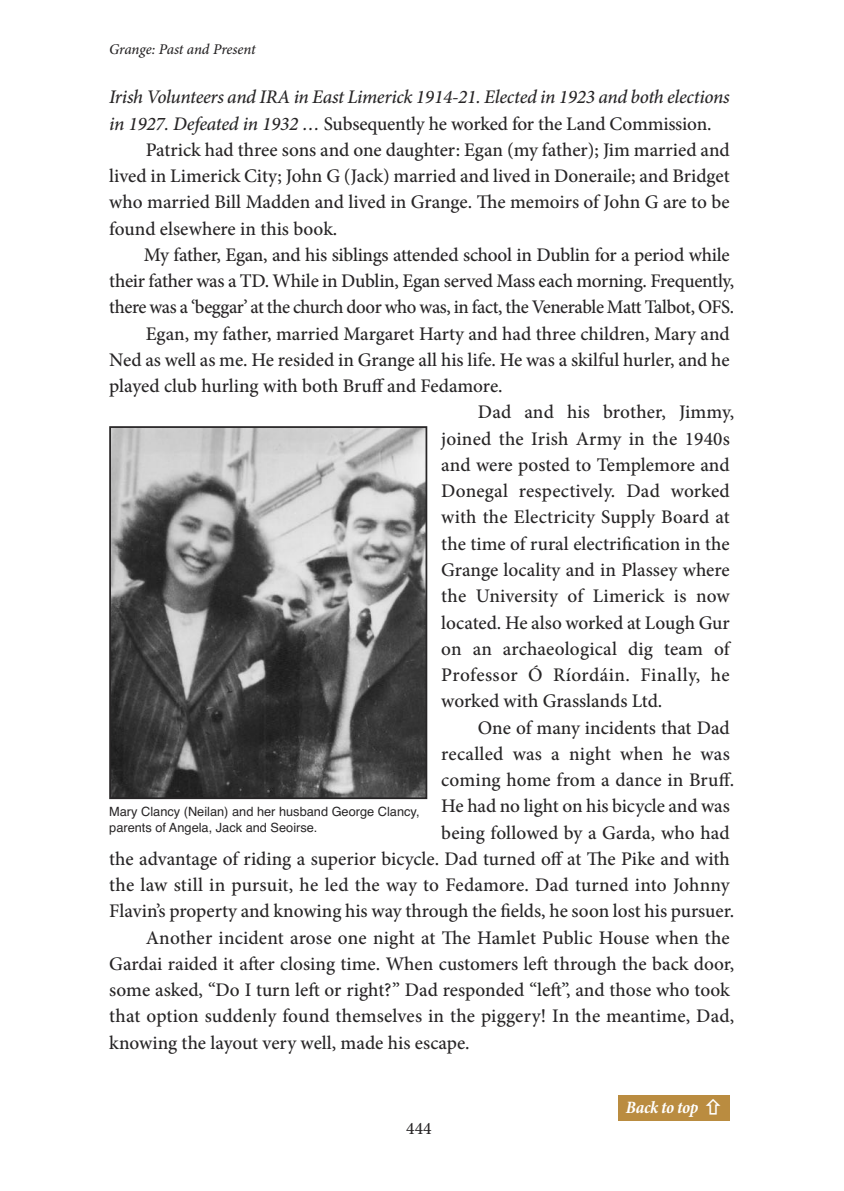
<style>
.page{position:relative;width:844px;height:1191px;background:#fff}
.page>*{position:absolute;margin:0;border:0;box-sizing:border-box;transform-origin:0 0}
.t1{font:500 19.25px "Minion Pro";color:#272526}
.t2{font:500 19.25px "Minion Pro";letter-spacing:-.02em;color:#272526}
.t3{font:italic 500 19.25px "Minion Pro";letter-spacing:-.015em;color:#272526}
.t4{font:500 19.25px "Minion Pro";letter-spacing:.02em;color:#272526}
.t5{font:italic 700 condensed 17.5px "Minion Pro";letter-spacing:-.02em;color:#fff}
.t6{font:500 17.5px "Minion Pro";color:#272526}
.t7{font:italic 500 14.88px "Minion Pro";letter-spacing:-.01em;color:#272526}
.t8{font:12.78px/15.8px "Helvetica";color:#272526}
.s1{font-style:italic}
</style>
<div class="page">
<img style="left:112px;top:429px;width:312px;height:367px">
<div style="left:109px;top:426px;width:318px;height:373px;border:2px solid #272526"></div>
<div style="left:617px;top:1095px;width:112px;height:25px;background:#ba8c40"></div>
<p class="t7" style="left:109px;top:39px;width:148px">Grange: Past and Present</p>
<p class="t3" style="left:109px;top:84px;width:622px">Irish Volunteers and IRA in East Limerick 1914-21. Elected in 1923 and both elections</p>
<p class="t1" style="left:109px;top:110px;width:603px"><span class="s1">in 1927. Defeated in 1932 …</span> Subsequently he worked for the Land Commission.</p>
<p class="t1" style="left:146px;top:137px;width:585px">Patrick had three sons and one daughter: Egan (my father); Jim married and</p>
<p class="t1" style="left:109px;top:163px;width:622px">lived in Limerick City; John G (Jack) married and lived in Doneraile; and Bridget</p>
<p class="t1" style="left:109px;top:189px;width:622px">who married Bill Madden and lived in Grange. The memoirs of John G are to be</p>
<p class="t1" style="left:109px;top:215px;width:230px">found elsewhere in this book.</p>
<p class="t1" style="left:144px;top:242px;width:587px">My father, Egan, and his siblings attended school in Dublin for a period while</p>
<p class="t1" style="left:109px;top:268px;width:626px">their father was a TD. While in Dublin, Egan served Mass each morning. Frequently,</p>
<p class="t2" style="left:109px;top:294px;width:626px">there was a ‘beggar’ at the church door who was, in fact, the Venerable Matt Talbot, OFS.</p>
<p class="t1" style="left:146px;top:320px;width:585px">Egan, my father, married Margaret Harty and had three children, Mary and</p>
<p class="t1" style="left:109px;top:347px;width:622px">Ned as well as me. He resided in Grange all his life. He was a skilful hurler, and he</p>
<p class="t1" style="left:109px;top:373px;width:395px">played club hurling with both Bruff and Fedamore.</p>
<p class="t1" style="left:477px;top:399px;width:258px">Dad and his brother, Jimmy,</p>
<p class="t1" style="left:441px;top:425px;width:290px">joined the Irish Army in the 1940s</p>
<p class="t1" style="left:441px;top:452px;width:290px">and were posted to Templemore and</p>
<p class="t1" style="left:441px;top:478px;width:290px">Donegal respectively. Dad worked</p>
<p class="t1" style="left:441px;top:504px;width:290px">with the Electricity Supply Board at</p>
<p class="t1" style="left:441px;top:530px;width:290px">the time of rural electrification in the</p>
<p class="t1" style="left:441px;top:557px;width:290px">Grange locality and in Plassey where</p>
<p class="t1" style="left:441px;top:583px;width:290px">the University of Limerick is now</p>
<p class="t1" style="left:441px;top:609px;width:290px">located. He also worked at Lough Gur</p>
<p class="t1" style="left:441px;top:635px;width:290px">on an archaeological dig team of</p>
<p class="t4" style="left:441px;top:662px;width:290px">Professor Ó Ríordáin. Finally, he</p>
<p class="t1" style="left:441px;top:688px;width:222px">worked with Grasslands Ltd.</p>
<p class="t1" style="left:477px;top:714px;width:253px">One of many incidents that Dad</p>
<p class="t1" style="left:441px;top:740px;width:290px">recalled was a night when he was</p>
<p class="t1" style="left:441px;top:767px;width:294px">coming home from a dance in Bruff.</p>
<p class="t1" style="left:441px;top:793px;width:290px">He had no light on his bicycle and was</p>
<p class="t1" style="left:441px;top:819px;width:290px">being followed by a Garda, who had</p>
<p class="t1" style="left:109px;top:845px;width:622px">the advantage of riding a superior bicycle. Dad turned off at The Pike and with</p>
<p class="t1" style="left:109px;top:872px;width:622px">the law still in pursuit, he led the way to Fedamore. Dad turned into Johnny</p>
<p class="t1" style="left:109px;top:898px;width:626px">Flavin’s property and knowing his way through the fields, he soon lost his pursuer.</p>
<p class="t1" style="left:146px;top:924px;width:585px">Another incident arose one night at The Hamlet Public House when the</p>
<p class="t1" style="left:109px;top:950px;width:626px">Gardai raided it after closing time. When customers left through the back door,</p>
<p class="t1" style="left:109px;top:977px;width:622px">some asked, “Do I turn left or right?” Dad responded “left”, and those who took</p>
<p class="t1" style="left:109px;top:1003px;width:626px">that option suddenly found themselves in the piggery! In the meantime, Dad,</p>
<p class="t1" style="left:109px;top:1029px;width:362px">knowing the layout very well, made his escape.</p>
<p class="t8" style="left:109px;top:804px;width:312px">Mary Clancy (Neilan) and her husband George Clancy, parents of Angela, Jack and Seoirse.</p>
<p class="t6" style="left:406px;top:1116px;width:27px">444</p>
<p class="t5" style="left:625px;top:1095px;width:74px">Back to top</p>
</div>
